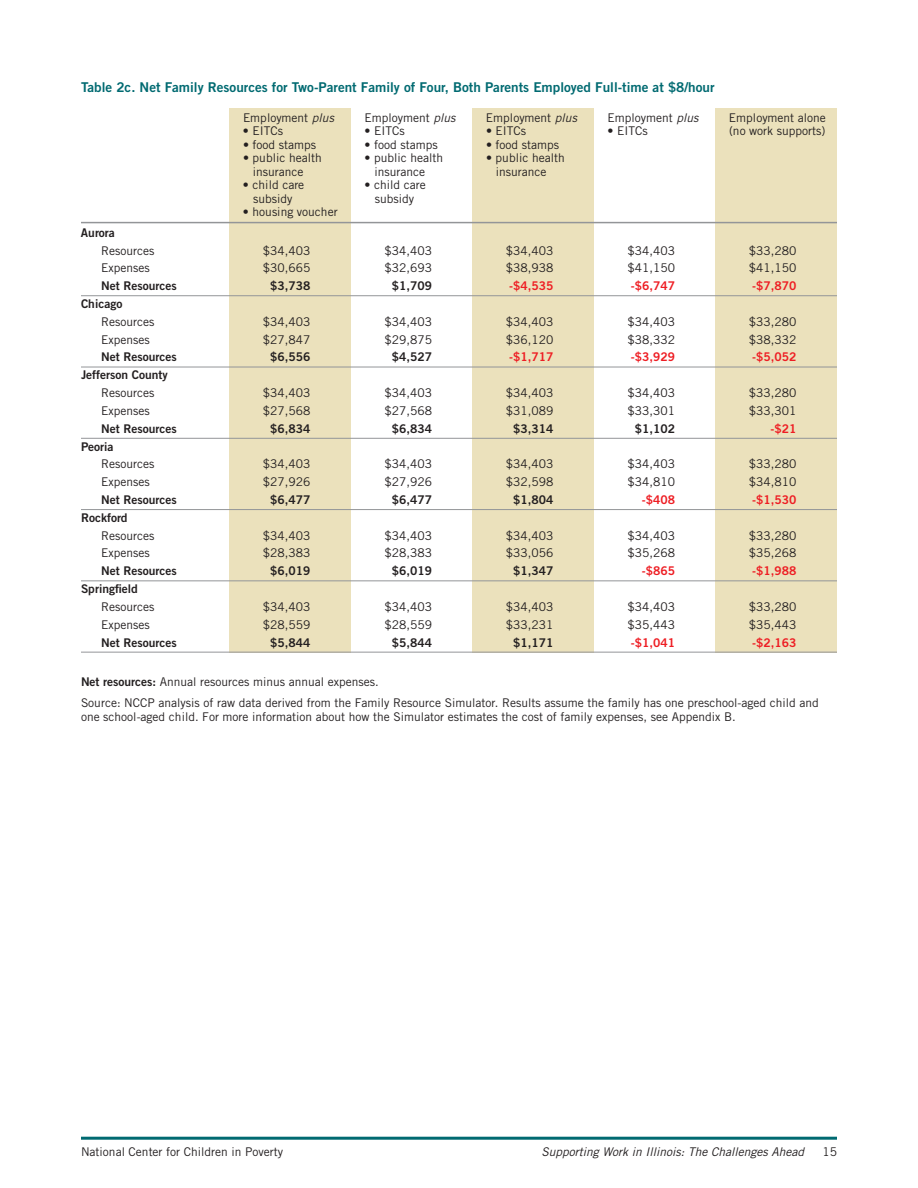
<style>
.page{position:relative;width:918px;height:1188px;background:#fff}
.page>*{position:absolute;margin:0;border:0;box-sizing:border-box;transform-origin:0 0}
.t1{font:13.5px "Trade Gothic Bold Two";color:#006a71}
.t2{font:12px/21.1px "Trade Gothic";color:#231f20}
.t3{font:12px "Trade Gothic Bold Two";color:#231f20}
.t4{font:12px "Trade Gothic Bold Two";color:#ee1d23}
.t5{font:italic 12px "Trade Gothic";color:#231f20}
.s1{font-style:italic}
.s2{font-family:"Trade Gothic Bold Two"}
</style>
<div class="page">
<hr style="left:81px;top:1137px;width:756px;height:3px;background:#006a71">
<div style="left:716px;top:108px;width:121px;height:544px;background:#ebe1bc"></div>
<div style="left:472px;top:108px;width:122px;height:544px;background:#ebe1bc"></div>
<div style="left:230px;top:108px;width:121px;height:544px;background:#ebe1bc"></div>
<hr style="left:81px;top:222px;width:756px;height:1px;background:#939598">
<hr style="left:81px;top:295px;width:756px;height:1px;background:#939598">
<hr style="left:81px;top:367px;width:756px;height:1px;background:#939598">
<hr style="left:81px;top:438px;width:756px;height:1px;background:#939598">
<hr style="left:81px;top:509px;width:756px;height:1px;background:#939598">
<hr style="left:81px;top:581px;width:756px;height:1px;background:#939598">
<hr style="left:81px;top:652px;width:756px;height:1px;background:#939598">
<p class="t1" style="left:81px;top:79px;width:635px">Table 2c. Net Family Resources for Two-Parent Family of Four, Both Parents Employed Full-time at $8/hour</p>
<p class="t2" style="left:243px;top:107px;width:92px">Employment <span class="s1">plus</span></p>
<p class="t2" style="left:364px;top:107px;width:92px">Employment <span class="s1">plus</span></p>
<p class="t2" style="left:486px;top:107px;width:92px">Employment <span class="s1">plus</span></p>
<p class="t2" style="left:607px;top:107px;width:92px">Employment <span class="s1">plus</span></p>
<p class="t2" style="left:729px;top:107px;width:98px">Employment alone</p>
<p class="t2" style="left:243px;top:120px;width:42px">• EITCs</p>
<p class="t2" style="left:364px;top:120px;width:42px">• EITCs</p>
<p class="t2" style="left:486px;top:120px;width:42px">• EITCs</p>
<p class="t2" style="left:608px;top:120px;width:42px">• EITCs</p>
<p class="t2" style="left:729px;top:120px;width:98px">(no work supports)</p>
<p class="t2" style="left:243px;top:134px;width:75px">• food stamps</p>
<p class="t2" style="left:364px;top:134px;width:75px">• food stamps</p>
<p class="t2" style="left:486px;top:134px;width:75px">• food stamps</p>
<p class="t2" style="left:243px;top:147px;width:80px">• public health</p>
<p class="t2" style="left:364px;top:147px;width:80px">• public health</p>
<p class="t2" style="left:486px;top:147px;width:80px">• public health</p>
<p class="t2" style="left:253px;top:161px;width:52px">insurance</p>
<p class="t2" style="left:374px;top:161px;width:52px">insurance</p>
<p class="t2" style="left:496px;top:161px;width:52px">insurance</p>
<p class="t2" style="left:243px;top:174px;width:63px">• child care</p>
<p class="t2" style="left:364px;top:174px;width:63px">• child care</p>
<p class="t2" style="left:253px;top:188px;width:41px">subsidy</p>
<p class="t2" style="left:375px;top:188px;width:41px">subsidy</p>
<p class="t2" style="left:243px;top:201px;width:96px">• housing voucher</p>
<p class="t3" style="left:81px;top:225px;width:35px">Aurora</p>
<p class="t2" style="left:101px;top:240px;width:55px">Resources</p>
<p class="t2" style="left:263px;top:240px;width:49px">$34,403</p>
<p class="t2" style="left:384px;top:240px;width:49px">$34,403</p>
<p class="t2" style="left:506px;top:240px;width:49px">$34,403</p>
<p class="t2" style="left:627px;top:240px;width:49px">$34,403</p>
<p class="t2" style="left:749px;top:240px;width:49px">$33,280</p>
<p class="t2" style="left:101px;top:257px;width:50px">Expenses</p>
<p class="t2" style="left:263px;top:257px;width:49px">$30,665</p>
<p class="t2" style="left:384px;top:257px;width:49px">$32,693</p>
<p class="t2" style="left:506px;top:257px;width:49px">$38,938</p>
<p class="t2" style="left:627px;top:257px;width:49px">$41,150</p>
<p class="t2" style="left:749px;top:257px;width:49px">$41,150</p>
<p class="t3" style="left:101px;top:278px;width:77px">Net Resources</p>
<p class="t3" style="left:270px;top:278px;width:42px">$3,738</p>
<p class="t3" style="left:392px;top:278px;width:42px">$1,709</p>
<p class="t4" style="left:509px;top:278px;width:46px">-$4,535</p>
<p class="t4" style="left:631px;top:278px;width:46px">-$6,747</p>
<p class="t4" style="left:752px;top:278px;width:46px">-$7,870</p>
<p class="t3" style="left:81px;top:296px;width:43px">Chicago</p>
<p class="t2" style="left:101px;top:311px;width:55px">Resources</p>
<p class="t2" style="left:263px;top:311px;width:49px">$34,403</p>
<p class="t2" style="left:384px;top:311px;width:49px">$34,403</p>
<p class="t2" style="left:506px;top:311px;width:49px">$34,403</p>
<p class="t2" style="left:627px;top:311px;width:49px">$34,403</p>
<p class="t2" style="left:749px;top:311px;width:49px">$33,280</p>
<p class="t2" style="left:101px;top:329px;width:50px">Expenses</p>
<p class="t2" style="left:263px;top:329px;width:49px">$27,847</p>
<p class="t2" style="left:384px;top:329px;width:49px">$29,875</p>
<p class="t2" style="left:506px;top:329px;width:49px">$36,120</p>
<p class="t2" style="left:627px;top:329px;width:49px">$38,332</p>
<p class="t2" style="left:749px;top:329px;width:49px">$38,332</p>
<p class="t3" style="left:101px;top:350px;width:77px">Net Resources</p>
<p class="t3" style="left:270px;top:350px;width:42px">$6,556</p>
<p class="t3" style="left:392px;top:350px;width:42px">$4,527</p>
<p class="t4" style="left:509px;top:350px;width:46px">-$1,717</p>
<p class="t4" style="left:631px;top:350px;width:46px">-$3,929</p>
<p class="t4" style="left:752px;top:350px;width:46px">-$5,052</p>
<p class="t3" style="left:81px;top:368px;width:88px">Jefferson County</p>
<p class="t2" style="left:101px;top:382px;width:55px">Resources</p>
<p class="t2" style="left:263px;top:382px;width:49px">$34,403</p>
<p class="t2" style="left:384px;top:382px;width:49px">$34,403</p>
<p class="t2" style="left:506px;top:382px;width:49px">$34,403</p>
<p class="t2" style="left:627px;top:382px;width:49px">$34,403</p>
<p class="t2" style="left:749px;top:382px;width:49px">$33,280</p>
<p class="t2" style="left:101px;top:400px;width:50px">Expenses</p>
<p class="t2" style="left:263px;top:400px;width:49px">$27,568</p>
<p class="t2" style="left:384px;top:400px;width:49px">$27,568</p>
<p class="t2" style="left:506px;top:400px;width:49px">$31,089</p>
<p class="t2" style="left:627px;top:400px;width:49px">$33,301</p>
<p class="t2" style="left:749px;top:400px;width:49px">$33,301</p>
<p class="t3" style="left:101px;top:421px;width:77px">Net Resources</p>
<p class="t3" style="left:270px;top:421px;width:42px">$6,834</p>
<p class="t3" style="left:392px;top:421px;width:42px">$6,834</p>
<p class="t3" style="left:513px;top:421px;width:42px">$3,314</p>
<p class="t3" style="left:635px;top:421px;width:42px">$1,102</p>
<p class="t4" style="left:771px;top:421px;width:27px">-$21</p>
<p class="t3" style="left:81px;top:439px;width:34px">Peoria</p>
<p class="t2" style="left:101px;top:453px;width:55px">Resources</p>
<p class="t2" style="left:263px;top:453px;width:49px">$34,403</p>
<p class="t2" style="left:384px;top:453px;width:49px">$34,403</p>
<p class="t2" style="left:506px;top:453px;width:49px">$34,403</p>
<p class="t2" style="left:627px;top:453px;width:49px">$34,403</p>
<p class="t2" style="left:749px;top:453px;width:49px">$33,280</p>
<p class="t2" style="left:101px;top:471px;width:50px">Expenses</p>
<p class="t2" style="left:263px;top:471px;width:49px">$27,926</p>
<p class="t2" style="left:384px;top:471px;width:49px">$27,926</p>
<p class="t2" style="left:506px;top:471px;width:49px">$32,598</p>
<p class="t2" style="left:627px;top:471px;width:49px">$34,810</p>
<p class="t2" style="left:749px;top:471px;width:49px">$34,810</p>
<p class="t3" style="left:101px;top:492px;width:77px">Net Resources</p>
<p class="t3" style="left:270px;top:492px;width:42px">$6,477</p>
<p class="t3" style="left:392px;top:492px;width:42px">$6,477</p>
<p class="t3" style="left:513px;top:492px;width:42px">$1,804</p>
<p class="t4" style="left:642px;top:492px;width:35px">-$408</p>
<p class="t4" style="left:752px;top:492px;width:46px">-$1,530</p>
<p class="t3" style="left:81px;top:510px;width:48px">Rockford</p>
<p class="t2" style="left:101px;top:525px;width:55px">Resources</p>
<p class="t2" style="left:263px;top:525px;width:49px">$34,403</p>
<p class="t2" style="left:384px;top:525px;width:49px">$34,403</p>
<p class="t2" style="left:506px;top:525px;width:49px">$34,403</p>
<p class="t2" style="left:627px;top:525px;width:49px">$34,403</p>
<p class="t2" style="left:749px;top:525px;width:49px">$33,280</p>
<p class="t2" style="left:101px;top:542px;width:50px">Expenses</p>
<p class="t2" style="left:263px;top:542px;width:49px">$28,383</p>
<p class="t2" style="left:384px;top:542px;width:49px">$28,383</p>
<p class="t2" style="left:506px;top:542px;width:49px">$33,056</p>
<p class="t2" style="left:627px;top:542px;width:49px">$35,268</p>
<p class="t2" style="left:749px;top:542px;width:49px">$35,268</p>
<p class="t3" style="left:101px;top:564px;width:77px">Net Resources</p>
<p class="t3" style="left:270px;top:564px;width:42px">$6,019</p>
<p class="t3" style="left:392px;top:564px;width:42px">$6,019</p>
<p class="t3" style="left:513px;top:564px;width:42px">$1,347</p>
<p class="t4" style="left:642px;top:564px;width:35px">-$865</p>
<p class="t4" style="left:752px;top:564px;width:46px">-$1,988</p>
<p class="t3" style="left:81px;top:581px;width:58px">Springfield</p>
<p class="t2" style="left:101px;top:596px;width:55px">Resources</p>
<p class="t2" style="left:263px;top:596px;width:49px">$34,403</p>
<p class="t2" style="left:384px;top:596px;width:49px">$34,403</p>
<p class="t2" style="left:506px;top:596px;width:49px">$34,403</p>
<p class="t2" style="left:627px;top:596px;width:49px">$34,403</p>
<p class="t2" style="left:749px;top:596px;width:49px">$33,280</p>
<p class="t2" style="left:101px;top:614px;width:50px">Expenses</p>
<p class="t2" style="left:263px;top:614px;width:49px">$28,559</p>
<p class="t2" style="left:384px;top:614px;width:49px">$28,559</p>
<p class="t2" style="left:506px;top:614px;width:49px">$33,231</p>
<p class="t2" style="left:627px;top:614px;width:49px">$35,443</p>
<p class="t2" style="left:749px;top:614px;width:49px">$35,443</p>
<p class="t3" style="left:101px;top:635px;width:77px">Net Resources</p>
<p class="t3" style="left:270px;top:635px;width:42px">$5,844</p>
<p class="t3" style="left:392px;top:635px;width:42px">$5,844</p>
<p class="t3" style="left:513px;top:635px;width:42px">$1,171</p>
<p class="t4" style="left:631px;top:635px;width:46px">-$1,041</p>
<p class="t4" style="left:752px;top:635px;width:46px">-$2,163</p>
<p class="t2" style="left:81px;top:671px;width:739px"><span class="s2">Net resources:</span> Annual resources minus annual expenses.<br>Source: NCCP analysis of raw data derived from the Family Resource Simulator. Results assume the family has one preschool-aged child and</p>
<p class="t2" style="left:81px;top:706px;width:656px">one school-aged child. For more information about how the Simulator estimates the cost of family expenses, see Appendix B.</p>
<p class="t2" style="left:81px;top:1141px;width:204px">National Center for Children in Poverty</p>
<p class="t5" style="left:541px;top:1144px;width:264px">Supporting Work in Illinois: The Challenges Ahead</p>
<p class="t2" style="left:822px;top:1141px;width:16px">15</p>
</div>
